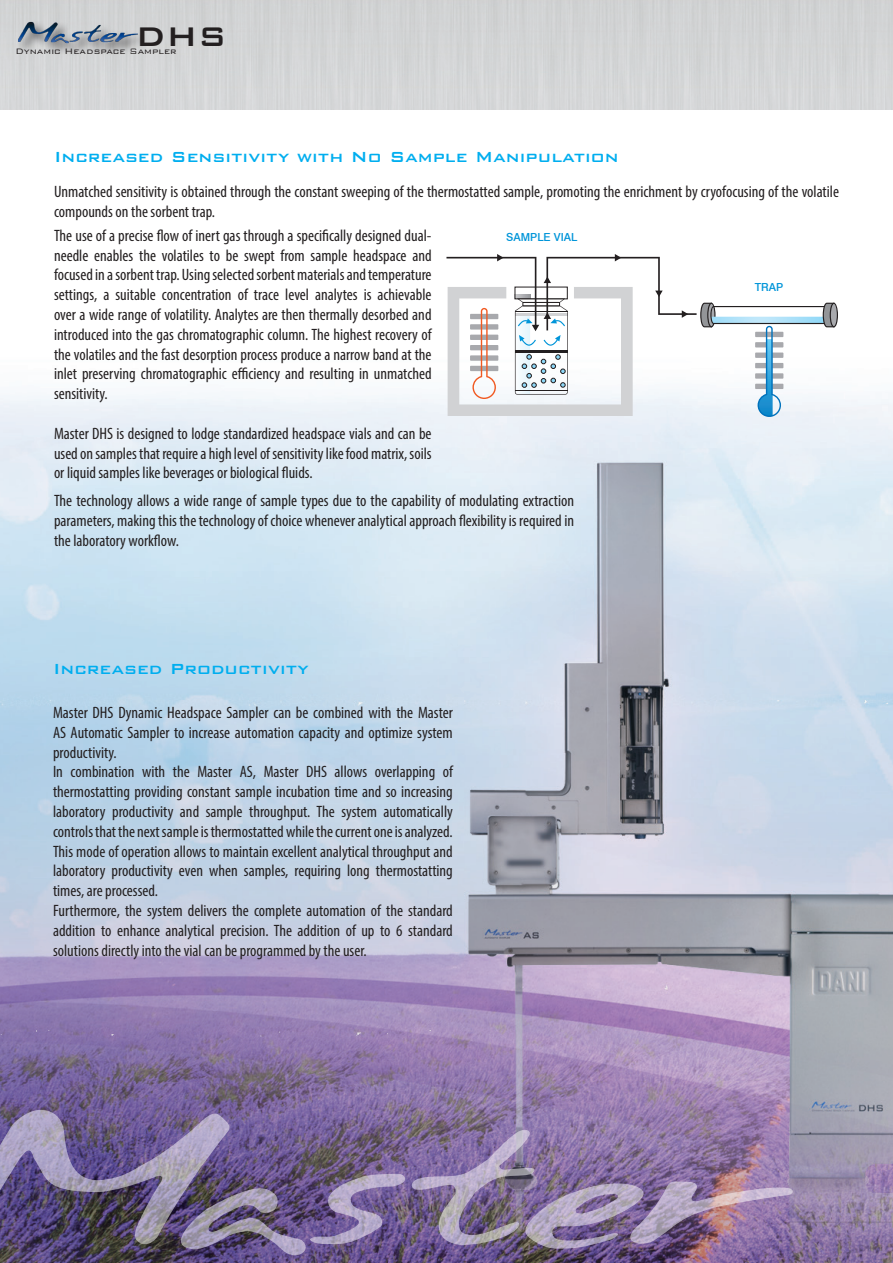
<style>
.page{position:relative;width:893px;height:1263px;background:#fff}
.page>*{position:absolute;margin:0;border:0;box-sizing:border-box;transform-origin:0 0}
.t1{font:500 36px "Bank Gothic BT";color:#231f20}
.t2{font:500 19.5px "Bank Gothic BT";color:#00aeef}
.t3{font:condensed 16.5px/19.8px "Myriad Pro";color:#231f20;text-align:justify}
.t4{font:500 11.1px "Swiss 721 BT";color:#0095d9}
.t5{font:300 10.5px "Bank Gothic BT";color:#231f20}
</style>
<div class="page">
<img style="left:0;top:391px;width:893px;height:872px">
<img style="left:0;top:1110px;width:794px;height:145px">
<div style="left:16px;top:21px;width:135px;height:35px;background:#231f20;opacity:.75"></div>
<img style="left:15px;top:21px;width:125px;height:23px">
<svg style="left:446px;top:254px;width:392px;height:163px"></svg>
<p class="t1" style="left:136px;top:17px;width:93px">DHS</p>
<p class="t5" style="left:15px;top:46px;width:163px">Dynamic Headspace Sampler</p>
<p class="t2" style="left:54px;top:146px;width:566px">Increased Sensitivity with No Sample Manipulation</p>
<p class="t3" style="left:54px;top:182px;width:786px">Unmatched sensitivity is obtained through the constant sweeping of the thermostatted sample, promoting the enrichment by cryofocusing of the volatile compounds on the sorbent trap.</p>
<p class="t3" style="left:54px;top:225px;width:379px">The use of a precise flow of inert gas through a specifically designed dual&shy;needle enables the volatiles to be swept from sample headspace and focused in a sorbent trap. Using selected sorbent materials and temperature settings, a suitable concentration of trace level analytes is achievable over a wide range of volatility. Analytes are then thermally desorbed and introduced into the gas chromatographic column. The highest recovery of the volatiles and the fast desorption process produce a narrow band at the inlet preserving chromatographic efficiency and resulting in unmatched sensitivity.</p>
<p class="t3" style="left:54px;top:423px;width:379px">Master DHS is designed to lodge standardized headspace vials and can be used on samples that require a high level of sensitivity like food matrix, soils or liquid samples like beverages or biological fluids.</p>
<p class="t4" style="left:506px;top:230px;width:72px">SAMPLE VIAL</p>
<p class="t3" style="left:54px;top:490px;width:522px">The technology allows a wide range of sample types due to the capability of modulating extraction parameters, making this the technology of choice whenever analytical approach flexibility is required in the laboratory workflow.</p>
<p class="t2" style="left:53px;top:659px;width:257px">Increased Productivity</p>
<p class="t3" style="left:53px;top:702px;width:401px">Master DHS Dynamic Headspace Sampler can be combined with the Master AS Automatic Sampler to increase automation capacity and optimize system productivity.</p>
<p class="t3" style="left:53px;top:762px;width:401px">In combination with the Master AS, Master DHS allows overlapping of thermostatting providing constant sample incubation time and so increasing laboratory productivity and sample throughput. The system automatically controls that the next sample is thermostatted while the current one is analyzed.<br>This mode of operation allows to maintain excellent analytical throughput and laboratory productivity even when samples, requiring long thermostatting times, are processed.</p>
<p class="t3" style="left:53px;top:900px;width:401px">Furthermore, the system delivers the complete automation of the standard addition to enhance analytical precision. The addition of up to 6 standard solutions directly into the vial can be programmed by the user.</p>
<p class="t4" style="left:755px;top:281px;width:30px">TRAP</p>
</div>
